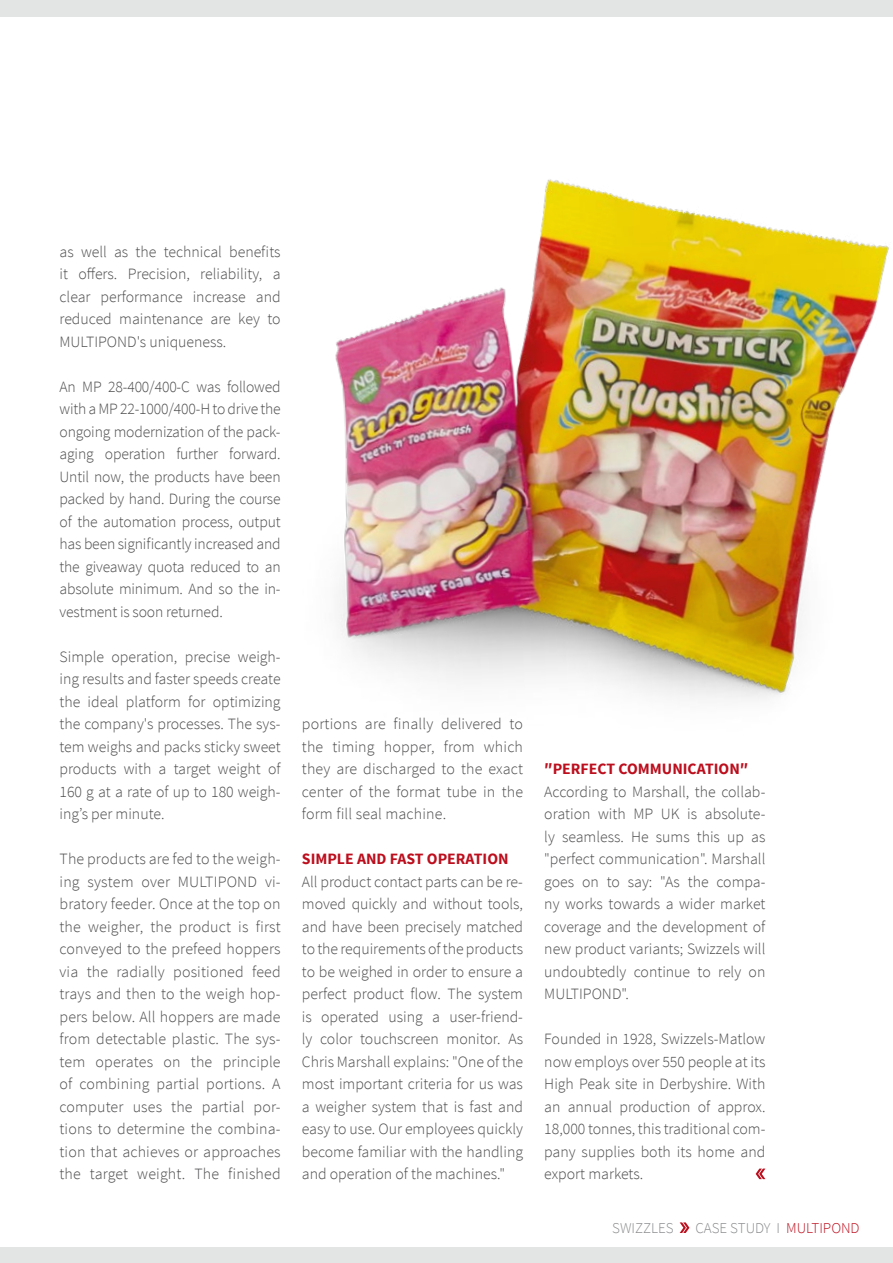
<style>
.page{position:relative;width:893px;height:1263px;background:#fff}
.page>*{position:absolute;margin:0;border:0;box-sizing:border-box;transform-origin:0 0}
.t1{font:300 15.75px/22.5px "Source Sans Pro";color:#4b4b4d;text-align:justify}
.t2{font:700 15.75px "Source Sans Pro";color:#bc0e1d}
.t3{font:300 15px "Source Sans Pro";color:#87888a}
.s1{color:#bc0e1d}
</style>
<div class="page">
<svg style="left:680px;top:1222px;width:9px;height:11px"></svg>
<div style="left:0;top:0;width:893px;height:17px;background:#e3e4e4"></div>
<div style="left:0;top:1247px;width:893px;height:16px;background:#e3e4e4"></div>
<img style="left:335px;top:179px;width:554px;height:521px">
<svg style="left:756px;top:1168px;width:9px;height:11px"></svg>
<p class="t1" style="left:60px;top:240px;width:223px">as well as the technical benefits it offers. Precision, reliability, a clear performance increase and reduced maintenance are key to MULTIPOND's uniqueness.</p>
<p class="t1" style="left:60px;top:375px;width:223px">An MP 28-400/400-C was followed with a MP 22-1000/400-H to drive the ongoing modernization of the pack&shy;aging operation further forward.<br>Until now, the products have been packed by hand. During the course of the automation process, output has been significantly increased and the giveaway quota reduced to an absolute minimum. And so the in&shy;vestment is soon returned.</p>
<p class="t1" style="left:60px;top:645px;width:223px">Simple operation, precise weigh&shy;ing results and faster speeds create the ideal platform for optimizing the company's processes. The sys&shy;tem weighs and packs sticky sweet products with a target weight of 160 g at a rate of up to 180 weigh&shy;ing’s per minute.</p>
<p class="t1" style="left:60px;top:848px;width:223px">The products are fed to the weigh&shy;ing system over MULTIPOND vi&shy;bratory feeder. Once at the top on the weigher, the product is first conveyed to the prefeed hoppers via the radially positioned feed trays and then to the weigh hop&shy;pers below. All hoppers are made from detectable plastic. The sys&shy;tem operates on the principle of combining partial portions. A computer uses the partial por&shy;tions to determine the combina&shy;tion that achieves or approaches the target weight. The finished</p>
<p class="t1" style="left:302px;top:713px;width:223px">portions are finally delivered to the timing hopper, from which they are discharged to the exact center of the format tube in the form fill seal machine.</p>
<p class="t2" style="left:302px;top:849px;width:208px">SIMPLE AND FAST OPERATION</p>
<p class="t1" style="left:302px;top:870px;width:223px">All product contact parts can be re&shy;moved quickly and without tools, and have been precisely matched to the requirements of the products to be weighed in order to ensure a perfect product flow. The system is operated using a user-friend&shy;ly color touchscreen monitor. As Chris Marshall explains: "One of the most important criteria for us was a weigher system that is fast and easy to use. Our employees quickly become familiar with the handling and operation of the machines."</p>
<p class="t2" style="left:544px;top:759px;width:206px">″PERFECT COMMUNICATION″</p>
<p class="t1" style="left:544px;top:780px;width:223px">According to Marshall, the collab&shy;oration with MP UK is absolute&shy;ly seamless. He sums this up as "perfect communication". Marshall goes on to say: "As the compa&shy;ny works towards a wider market coverage and the development of new product variants; Swizzels will undoubtedly continue to rely on MULTIPOND".</p>
<p class="t1" style="left:544px;top:1028px;width:223px">Founded in 1928, Swizzels-Matlow now employs over 550 people at its High Peak site in Derbyshire. With an annual production of approx.<br>18,000 tonnes, this traditional com&shy;pany supplies both its home and export markets.</p>
<p class="t3" style="left:612px;top:1219px;width:63px">SWIZZLES</p>
<p class="t3" style="left:695px;top:1219px;width:166px">CASE STUDY I <span class="s1">MULTIPOND</span></p>
</div>
